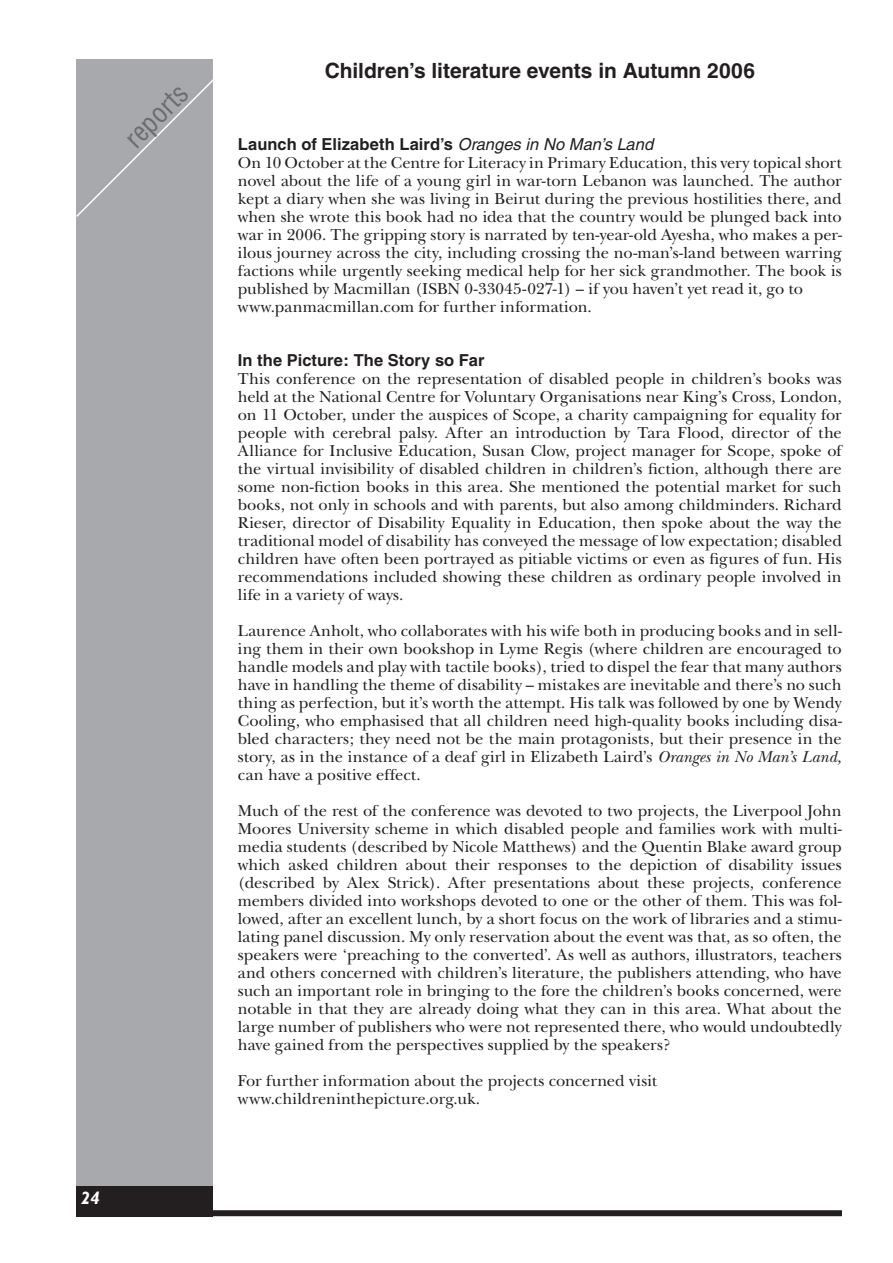
<style>
.page{position:relative;width:893px;height:1263px;background:#fff}
.page>*{position:absolute;margin:0;border:0;box-sizing:border-box;transform-origin:0 0}
.t1{font:condensed 27px "Helvetica";color:#6c6d70}
.t2{font:700 21px "Helvetica";color:#231f20}
.t3{font:italic 700 18px "Gill Sans";color:#fff}
.t4{font:16.5px/18px "New Baskerville";color:#231f20;text-align:justify}
.t5{font:700 16.5px "Helvetica";letter-spacing:.005em;color:#231f20}
.s1{font-weight:400;font-style:italic}
.s2{font-style:italic}
</style>
<div class="page">
<div style="left:77px;top:60px;width:136px;height:1155px;background:#a8a9ad"></div>
<div style="left:77px;top:1210px;width:765px;height:6px;background:#231f20"></div>
<svg style="left:76px;top:76px;width:137px;height:142px"></svg>
<div style="left:77px;top:1186px;width:136px;height:30px;background:#231f20"></div>
<h1 class="t1" style="left:117px;top:131px;width:78px;rotate:-45deg">reports</h1>
<p class="t3" style="left:81px;top:1187px;width:10px">24</p>
<p class="t2" style="left:325px;top:57px;width:432px">Children’s literature events in Autumn 2006</p>
<p class="t5" style="left:238px;top:134px;width:417px">Launch of Elizabeth Laird’s <span class="s1">Oranges in No Man’s Land</span></p>
<p class="t4" style="left:238px;top:153px;width:606px;text-align:left">On 10 October at the Centre for Literacy in Primary Education, this very topical short novel about the life of a young girl in war-torn Lebanon was launched. The author kept a diary when she was living in Beirut during the previous hostilities there, and when she wrote this book had no idea that the country would be plunged back into war in 2006. The gripping story is narrated by ten-year-old Ayesha, who makes a per&shy;ilous journey across the city, including crossing the no-man’s-land between warring factions while urgently seeking medical help for her sick grandmother. The book is published by Macmillan (ISBN 0-33045-027-1) – if you haven’t yet read it, go to www.panmacmillan.com for further information.</p>
<p class="t5" style="left:238px;top:350px;width:248px">In the Picture: The Story so Far</p>
<p class="t4" style="left:238px;top:369px;width:605px">This conference on the representation of disabled people in children’s books was held at the National Centre for Voluntary Organisations near King’s Cross, London, on 11 October, under the auspices of Scope, a charity campaigning for equality for people with cerebral palsy. After an introduction by Tara Flood, director of the Alliance for Inclusive Education, Susan Clow, project manager for Scope, spoke of the virtual invisibility of disabled children in children’s fiction, although there are some non-fiction books in this area. She mentioned the potential market for such books, not only in schools and with parents, but also among childminders. Richard Rieser, director of Disability Equality in Education, then spoke about the way the traditional model of disability has conveyed the message of low expectation; disabled children have often been portrayed as pitiable victims or even as figures of fun. His recommendations included showing these children as ordinary people involved in life in a variety of ways.</p>
<p class="t4" style="left:238px;top:621px;width:606px">Laurence Anholt, who collaborates with his wife both in producing books and in sell&shy;ing them in their own bookshop in Lyme Regis (where children are encouraged to handle models and play with tactile books), tried to dispel the fear that many authors have in handling the theme of disability – mistakes are inevitable and there’s no such thing as perfection, but it’s worth the attempt. His talk was followed by one by Wendy Cooling, who emphasised that all children need high-quality books including disa&shy;bled characters; they need not be the main protagonists, but their presence in the story, as in the instance of a deaf girl in Elizabeth Laird’s <span class="s2">Oranges in No Man’s Land, </span>can have a positive effect.</p>
<p class="t4" style="left:238px;top:801px;width:606px">Much of the rest of the conference was devoted to two projects, the Liverpool John Moores University scheme in which disabled people and families work with multi&shy;media students (described by Nicole Matthews) and the Quentin Blake award group which asked children about their responses to the depiction of disability issues (described by Alex Strick). After presentations about these projects, conference members divided into workshops devoted to one or the other of them. This was fol&shy;lowed, after an excellent lunch, by a short focus on the work of libraries and a stimu&shy;lating panel discussion. My only reservation about the event was that, as so often, the speakers were ‘preaching to the converted’. As well as authors, illustrators, teachers and others concerned with children’s literature, the publishers attending, who have such an important role in bringing to the fore the children’s books concerned, were notable in that they are already doing what they can in this area. What about the large number of publishers who were not represented there, who would undoubtedly have gained from the perspectives supplied by the speakers?</p>
<p class="t4" style="left:238px;top:1071px;width:421px">For further information about the projects concerned visit www.childreninthepicture.org.uk.</p>
</div>
